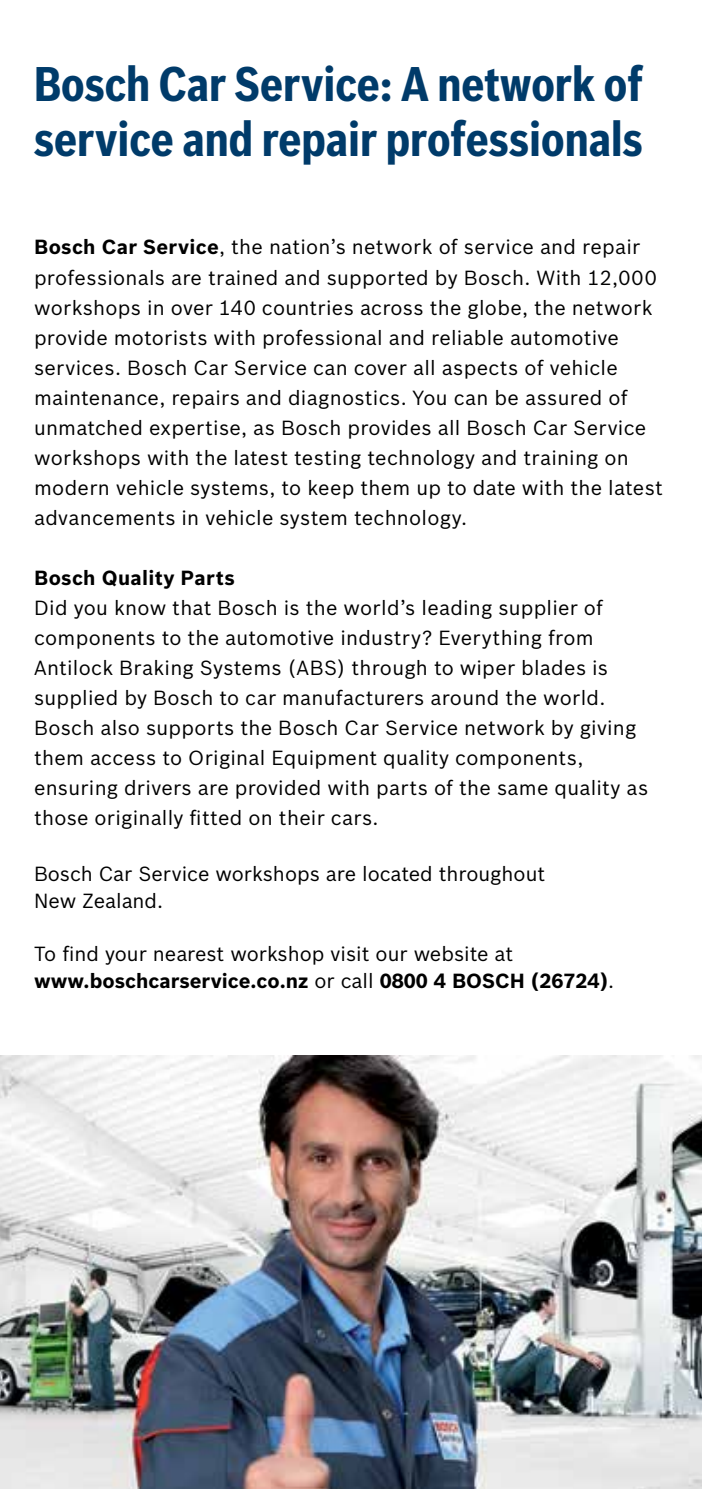
<style>
.page{position:relative;width:702px;height:1489px;background:#fff}
.page>*{position:absolute;margin:0;border:0;box-sizing:border-box;transform-origin:0 0}
.t1{font:700 47.5px/55px "Bosch Sans Cond";color:#003b6a}
.t2{font:20px/30px "Bosch Sans";letter-spacing:.015em;color:#000}
.t3{font:700 20px "Bosch Sans";letter-spacing:.02em;color:#000}
.s1{font-weight:700}
</style>
<div class="page">
<img style="left:0;top:1055px;width:702px;height:433px">
<h1 class="t1" style="left:34px;top:56px;width:610px">Bosch Car Service: A network of service and repair professionals</h1>
<p class="t2" style="left:34px;top:232px;width:630px"><span class="s1">Bosch Car Service</span>, the nation’s network of service and repair professionals are trained and supported by Bosch. With 12,000 workshops in over 140 countries across the globe, the network provide motorists with professional and reliable automotive services. Bosch Car Service can cover all aspects of vehicle maintenance, repairs and diagnostics. You can be assured of unmatched expertise, as Bosch provides all Bosch Car Service workshops with the latest testing technology and training on modern vehicle systems, to keep them up to date with the latest advancements in vehicle system technology.</p>
<p class="t3" style="left:34px;top:565px;width:202px">Bosch Quality Parts</p>
<p class="t2" style="left:34px;top:592px;width:616px">Did you know that Bosch is the world’s leading supplier of components to the automotive industry? Everything from Antilock Braking Systems (ABS) through to wiper blades is supplied by Bosch to car manufacturers around the world.<br>Bosch also supports the Bosch Car Service network by giving them access to Original Equipment quality components, ensuring drivers are provided with parts of the same quality as those originally fitted on their cars.</p>
<p class="t2" style="left:34px;top:860px;width:512px;line-height:26.8px">Bosch Car Service workshops are located throughout<br>New Zealand.</p>
<p class="t2" style="left:34px;top:940px;width:581px;line-height:26.8px">To find your nearest workshop visit our website at <span class="s1">www.boschcarservice.co.nz</span> or call <span class="s1">0800 4 BOSCH (26724)</span>.</p>
</div>
